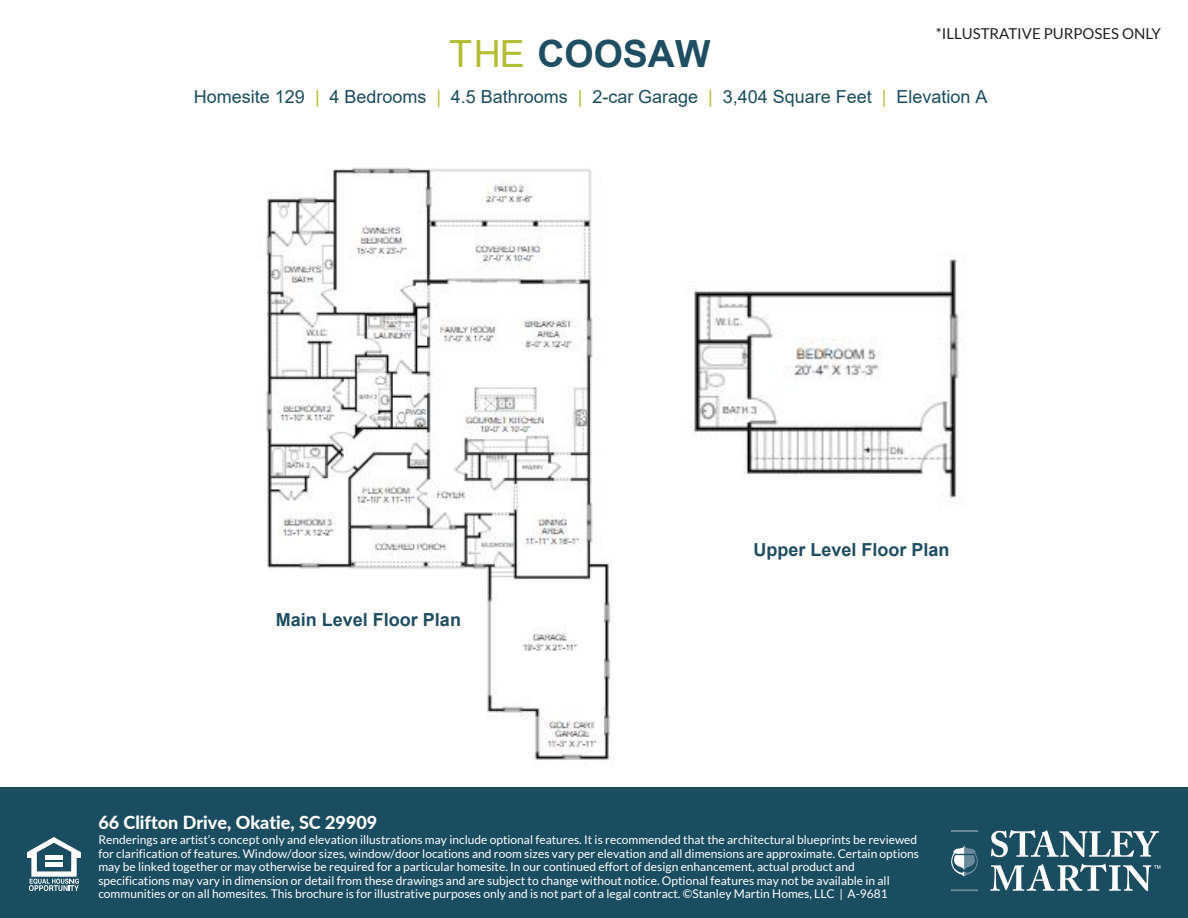
<style>
.page{position:relative;width:1188px;height:918px;background:#fff}
.page>*{position:absolute;margin:0;border:0;box-sizing:border-box;transform-origin:0 0}
.t1{font:700 37.5px "Arial";color:#1f4d61}
.t2{font:18px "Arial";color:#1b4d60}
.t3{font:700 18px "Arial";color:#1f4d61}
.t4{font:800 18px "Lato";color:#fff}
.t5{font:15px "Lato";color:#231f20}
.t6{font:12px/13.5px "Lato";color:#fff}
.s1{font-weight:400;color:#b4be34}
.s2{color:#b4be34}
.s3{font-style:inherit}
.s4{color:#b6c034}
</style>
<div class="page">
<div style="left:0;top:787px;width:1188px;height:131px;background:#1b4d60"></div>
<svg style="left:27px;top:837px;width:54px;height:54px"></svg>
<svg style="left:951px;top:845px;width:27px;height:31px"></svg>
<hr style="left:951px;top:830px;width:27px;height:2px;background:#6a8a9c">
<svg style="left:951px;top:890px;width:27px;height:1px"></svg>
<svg style="left:991px;top:830px;width:168px;height:27px"></svg>
<svg style="left:990px;top:864px;width:170px;height:27px"></svg>
<img style="left:265px;top:167px;width:346px;height:598px">
<img style="left:693px;top:255px;width:266px;height:244px">
<p class="t5" style="left:936px;top:25px;width:227px">*ILLUSTRATIVE PURPOSES ONLY</p>
<h1 class="t1" style="left:449px;top:27px;width:263px"><span class="s1">THE</span> COOSAW</h1>
<h2 class="t2" style="left:194px;top:84px;width:795px">Homesite 129 <span class="s2">|</span> 4 Bedrooms <span class="s2">|</span> <span class="s3">4</span>.5 Bathrooms <span class="s2">|</span> 2-car Garage <span class="s2">|</span> <span class="s3">3,404</span> Square Feet <span class="s4">|</span> Elevation A</h2>
<h2 class="t3" style="left:276px;top:607px;width:187px">Main Level Floor Plan</h2>
<h2 class="t3" style="left:754px;top:537px;width:198px">Upper Level Floor Plan</h2>
<h2 class="t4" style="left:98px;top:809px;width:280px">66 Clifton Drive, Okatie, SC 29909</h2>
<p class="t6" style="left:98px;top:833px;width:822px">Renderings are artist’s concept only and elevation illustrations may include optional features. It is recommended that the architectural blueprints be reviewed for clarification of features. Window/door sizes, window/door locations and room sizes vary per elevation and all dimensions are approximate. Certain options may be linked together or may otherwise be required for a particular homesite. In our continued effort of design enhancement, actual product and specifications may vary in dimension or detail from these drawings and are subject to change without notice. Optional features may not be available in all communities or on all homesites. This brochure is for illustrative purposes only and is not part of a legal contract. ©Stanley Martin Homes, LLC | A-9681</p>
</div>
